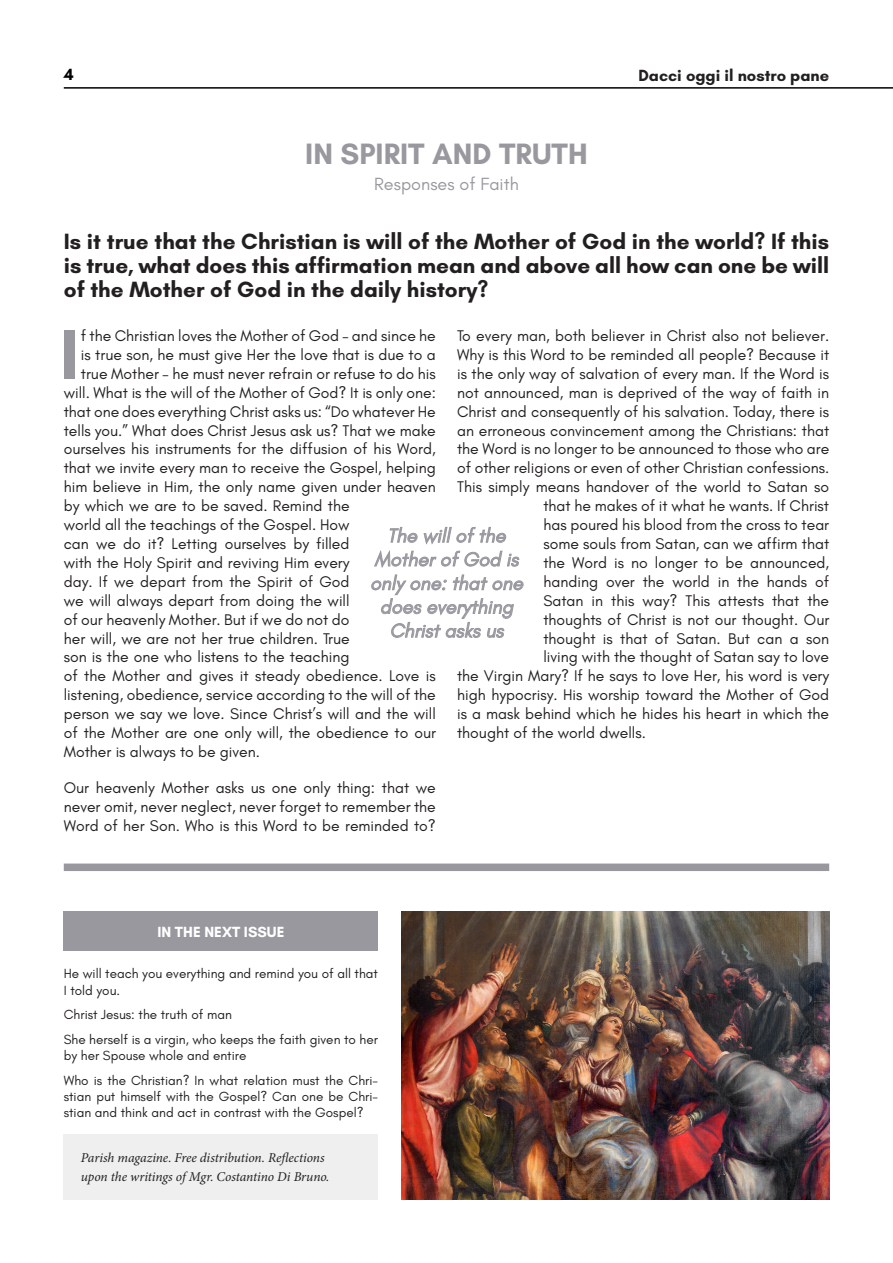
<style>
.page{position:relative;width:893px;height:1263px;background:#fff}
.page>*{position:absolute;margin:0;border:0;box-sizing:border-box;transform-origin:0 0}
.t1{font:700 71.4px "Glacial Indifference";color:#9a989f}
.t2{font:700 30px "Glacial Indifference";color:#9a989f}
.t3{font:700 22.5px/24px "Glacial Indifference";color:#221f20;text-align:justify}
.t4{font:italic 19.8px/23.7px "Glacial Indifference";color:#9a989f;text-align:center}
.t5{font:18px "Glacial Indifference";color:#9a989f}
.t6{font:700 16.5px "Glacial Indifference";color:#221f20}
.t7{font:700 16.5px "Glacial Indifference";color:#000}
.t8{font:15.75px/18.9px "Glacial Indifference";color:#221f20;text-align:justify}
.t9{font:700 15px "Glacial Indifference";color:#fff}
.t10{font:13.5px/16.2px "Glacial Indifference";color:#221f20}
.t11{font:italic 13.5px/19.2px "Minion Pro";letter-spacing:-.01em;color:#221f20}
</style>
<div class="page">
<hr style="left:64px;top:87px;width:829px;height:2px;background:#000">
<div style="left:64px;top:1134px;width:314px;height:65px;background:#efefef"></div>
<div style="left:64px;top:863px;width:765px;height:8px;background:#9a989f"></div>
<div style="left:64px;top:911px;width:314px;height:39px;background:#9a989f"></div>
<img style="left:401px;top:911px;width:428px;height:288px">
<svg style="left:371px;top:527px;width:153px;height:111px"></svg>
<p class="t7" style="left:64px;top:65px;width:11px">4</p>
<h2 class="t2" style="left:305px;top:135px;width:284px">IN SPIRIT AND TRUTH</h2>
<p class="t5" style="left:374px;top:173px;width:146px">Responses of Faith</p>
<p class="t6" style="left:638px;top:65px;width:192px">Dacci oggi il nostro pane</p>
<h3 class="t3" style="left:64px;top:229px;width:767px">Is it true that the Christian is will of the Mother of God in the world? If this is true, what does this affirmation mean and above all how can one be will of the Mother of God in the daily history?</h3>
<h1 class="t1" style="left:59px;top:310px;width:21px">I</h1>
<p class="t8" style="left:81px;top:327px;width:356px">f the Christian loves the Mother of God – and since he</p>
<p class="t8" style="left:457px;top:327px;width:374px">To every man, both believer in Christ also not believer.</p>
<p class="t8" style="left:457px;top:345px;width:374px">Why is this Word to be reminded all people? Because it</p>
<p class="t8" style="left:457px;top:364px;width:374px">is the only way of salvation of every man. If the Word is</p>
<p class="t8" style="left:457px;top:383px;width:374px">not announced, man is deprived of the way of faith in</p>
<p class="t8" style="left:457px;top:402px;width:374px">Christ and consequently of his salvation. Today, there is</p>
<p class="t8" style="left:457px;top:421px;width:374px">an erroneous convincement among the Christians: that</p>
<p class="t8" style="left:457px;top:440px;width:374px">the Word is no longer to be announced to those who are</p>
<p class="t8" style="left:457px;top:459px;width:374px">of other religions or even of other Christian confessions.</p>
<p class="t8" style="left:457px;top:478px;width:374px">This simply means handover of the world to Satan so</p>
<p class="t8" style="left:543px;top:497px;width:287px">that he makes of it what he wants. If Christ</p>
<p class="t8" style="left:543px;top:516px;width:287px">has poured his blood from the cross to tear</p>
<p class="t8" style="left:543px;top:534px;width:287px">some souls from Satan, can we affirm that</p>
<p class="t8" style="left:543px;top:553px;width:287px">the Word is no longer to be announced,</p>
<p class="t8" style="left:543px;top:572px;width:287px">handing over the world in the hands of</p>
<p class="t8" style="left:543px;top:591px;width:287px">Satan in this way? This attests that the</p>
<p class="t8" style="left:543px;top:610px;width:287px">thoughts of Christ is not our thought. Our</p>
<p class="t8" style="left:543px;top:629px;width:287px">thought is that of Satan. But can a son</p>
<p class="t8" style="left:543px;top:648px;width:287px">living with the thought of Satan say to love</p>
<p class="t8" style="left:457px;top:667px;width:374px">the Virgin Mary? If he says to love Her, his word is very</p>
<p class="t8" style="left:457px;top:686px;width:374px">high hypocrisy. His worship toward the Mother of God</p>
<p class="t8" style="left:457px;top:705px;width:374px">is a mask behind which he hides his heart in which the</p>
<p class="t8" style="left:457px;top:723px;width:190px">thought of the world dwells.</p>
<p class="t8" style="left:81px;top:345px;width:356px">is true son, he must give Her the love that is due to a</p>
<p class="t8" style="left:81px;top:364px;width:356px">true Mother – he must never refrain or refuse to do his</p>
<p class="t8" style="left:64px;top:383px;width:374px">will. What is the will of the Mother of God? It is only one:</p>
<p class="t8" style="left:64px;top:402px;width:373px">that one does everything Christ asks us: “Do whatever He</p>
<p class="t8" style="left:64px;top:421px;width:374px">tells you.” What does Christ Jesus ask us? That we make</p>
<p class="t8" style="left:64px;top:440px;width:374px">ourselves his instruments for the diffusion of his Word,</p>
<p class="t8" style="left:64px;top:459px;width:373px">that we invite every man to receive the Gospel, helping</p>
<p class="t8" style="left:64px;top:478px;width:374px">him believe in Him, the only name given under heaven</p>
<p class="t8" style="left:64px;top:497px;width:287px">by which we are to be saved. Remind the</p>
<p class="t8" style="left:64px;top:516px;width:287px">world all the teachings of the Gospel. How</p>
<p class="t8" style="left:64px;top:534px;width:287px">can we do it? Letting ourselves by filled</p>
<p class="t8" style="left:64px;top:553px;width:287px">with the Holy Spirit and reviving Him every</p>
<p class="t8" style="left:64px;top:572px;width:287px">day. If we depart from the Spirit of God</p>
<p class="t8" style="left:64px;top:591px;width:287px">we will always depart from doing the will</p>
<p class="t8" style="left:64px;top:610px;width:287px">of our heavenly Mother. But if we do not do</p>
<p class="t8" style="left:64px;top:629px;width:287px">her will, we are not her true children. True</p>
<p class="t8" style="left:64px;top:648px;width:287px">son is the one who listens to the teaching</p>
<p class="t8" style="left:64px;top:667px;width:374px">of the Mother and gives it steady obedience. Love is</p>
<p class="t8" style="left:64px;top:686px;width:374px">listening, obedience, service according to the will of the</p>
<p class="t8" style="left:64px;top:705px;width:374px">person we say we love. Since Christ’s will and the will</p>
<p class="t8" style="left:64px;top:723px;width:374px">of the Mother are one only will, the obedience to our</p>
<p class="t8" style="left:64px;top:742px;width:198px">Mother is always to be given.</p>
<p class="t8" style="left:64px;top:778px;width:374px">Our heavenly Mother asks us one only thing: that we never omit, never neglect, never forget to remember the Word of her Son. Who is this Word to be reminded to?</p>
<p class="t4" style="left:370px;top:524px;width:154px">The will of the<br>Mother of God is only one: that one does everything<br>Christ asks us</p>
<p class="t9" style="left:157px;top:922px;width:129px">IN THE NEXT ISSUE</p>
<p class="t10" style="left:64px;top:966px;width:316px">He will teach you everything and remind you of all that<br>I told you.</p>
<p class="t10" style="left:64px;top:1002px;width:316px;line-height:24.8px">Christ Jesus: the truth of man<br>She herself is a virgin, who keeps the faith given to her</p>
<p class="t10" style="left:64px;top:1043px;width:316px;line-height:24.8px">by her Spouse whole and entire<br>Who is the Christian? In what relation must the Chri-</p>
<p class="t10" style="left:64px;top:1088px;width:316px">stian put himself with the Gospel? Can one be Chri&shy;stian and think and act in contrast with the Gospel?</p>
<p class="t11" style="left:81px;top:1148px;width:250px">Parish magazine. Free distribution. Reflections upon the writings of Mgr. Costantino Di Bruno.</p>
</div>
